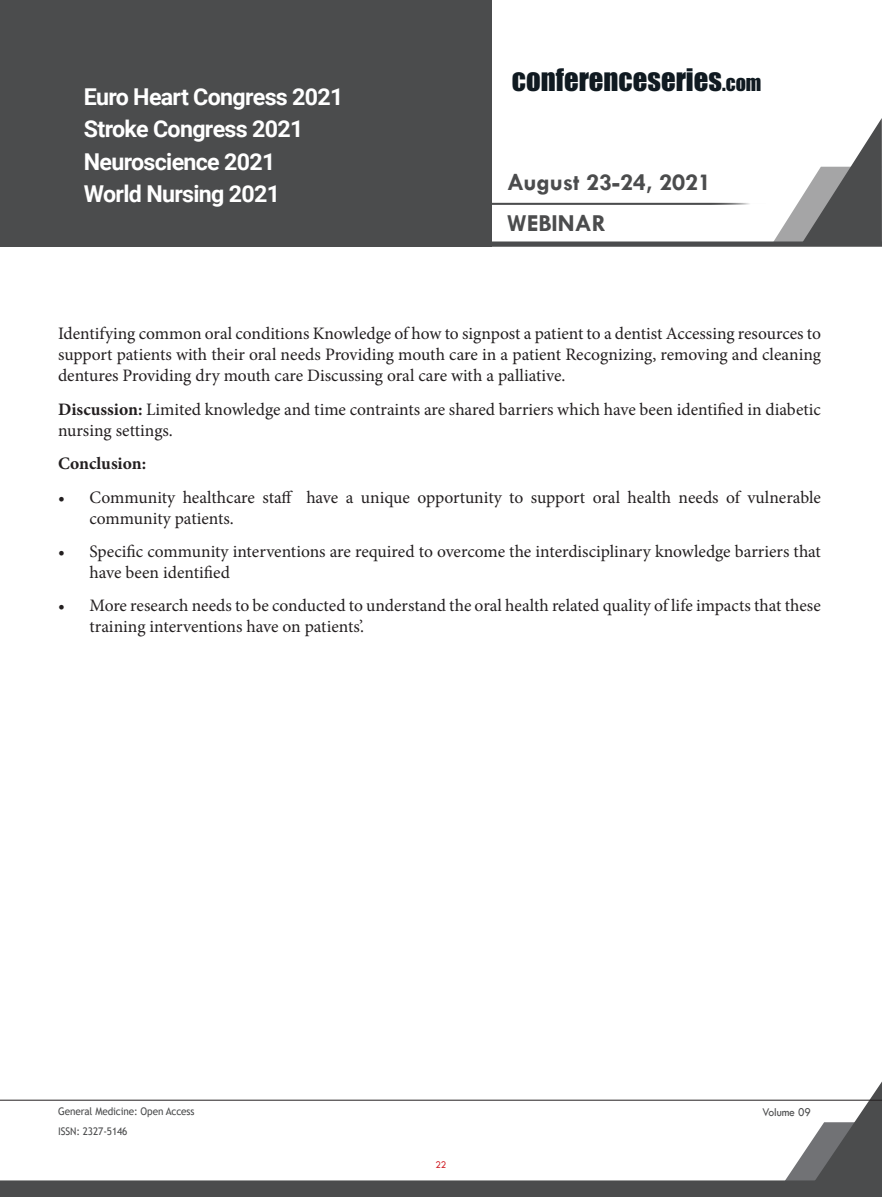
<style>
.page{position:relative;width:882px;height:1197px;background:#fff}
.page>*{position:absolute;margin:0;border:0;box-sizing:border-box;transform-origin:0 0}
.t1{font:28.7px "Impact";color:#101a21}
.t2{font:700 24.68px/41.1px "Tw Cen";color:#4b4c4d}
.t3{font:700 23.28px/32.6px "Roboto";letter-spacing:-.03em;color:#fff}
.Paragraph_2_5mm{font:17.5px/21px "Minion Pro";color:#231f20}
.Paragraph_2_5mm-2{font:700 17.5px "Minion Pro";color:#231f20}
.t4{font:12.25px "Tw Cen";letter-spacing:-.01em;color:#4b4c4d;scale:.95 1}
.t5{font:10.5px "Trebuchet MS";letter-spacing:-.01em;color:#4b4c4d;scale:.95 1}
.t6{font:10.5px "Tw Cen";color:#d1232a;scale:.95 1}
.s1{font-size:20.12px}
.s2{font-weight:700}
</style>
<div class="page">
<div style="left:0;top:0;width:492px;height:247px;background:#4b4c4d"></div>
<svg style="left:492px;top:118px;width:390px;height:129px"></svg>
<svg style="left:0;top:1081px;width:882px;height:116px"></svg>
<hr style="left:0;top:1100px;width:882px;height:1px;background:#231f20">
<hr style="left:486px;top:203px;width:280px;height:2px;background:#4b4c4d">
<h3 class="t3" style="left:84px;top:79px;width:261px">Euro Heart Congress 2021<br>Stroke Congress 2021<br>Neuroscience 2021<br>World Nursing 2021</h3>
<h1 class="t1" style="left:512px;top:57px;width:251px">CONFERENCESERIES<span class="s1">.COM</span></h1>
<h2 class="t2" style="left:507px;top:161px;width:206px">August 23-24, 2021<br>WEBINAR</h2>
<p class="Paragraph_2_5mm" style="left:58px;top:323px;width:765px;text-align:justify">Identifying common oral conditions Knowledge of how to signpost a patient to a dentist Accessing resources to support patients with their oral needs Providing mouth care in a patient Recognizing, removing and cleaning dentures Providing dry mouth care Discussing oral care with a palliative.</p>
<p class="Paragraph_2_5mm" style="left:58px;top:399px;width:764px"><span class="s2">Discussion:</span> Limited knowledge and time contraints are shared barriers which have been identified in diabetic nursing settings.</p>
<p class="Paragraph_2_5mm-2" style="left:58px;top:451px;width:90px">Conclusion:</p>
<p class="Paragraph_2_5mm" style="left:90px;top:487px;width:733px;text-indent:-32px">• Community healthcare staff have a unique opportunity to support oral health needs of vulnerable community patients.</p>
<p class="Paragraph_2_5mm" style="left:90px;top:541px;width:733px;text-indent:-32px">• Specific community interventions are required to overcome the interdisciplinary knowledge barriers that have been identified</p>
<p class="Paragraph_2_5mm" style="left:90px;top:595px;width:733px;text-indent:-32px">• More research needs to be conducted to understand the oral health related quality of life impacts that these training interventions have on patients’.</p>
<p class="t5" style="left:58px;top:1105px;width:145px">General Medicine: Open Access</p>
<p class="t4" style="left:762px;top:1104px;width:53px">Volume 09</p>
<p class="t5" style="left:58px;top:1125px;width:75px">ISSN: 2327-5146</p>
<p class="t6" style="left:436px;top:1159px;width:13px">22</p>
</div>
